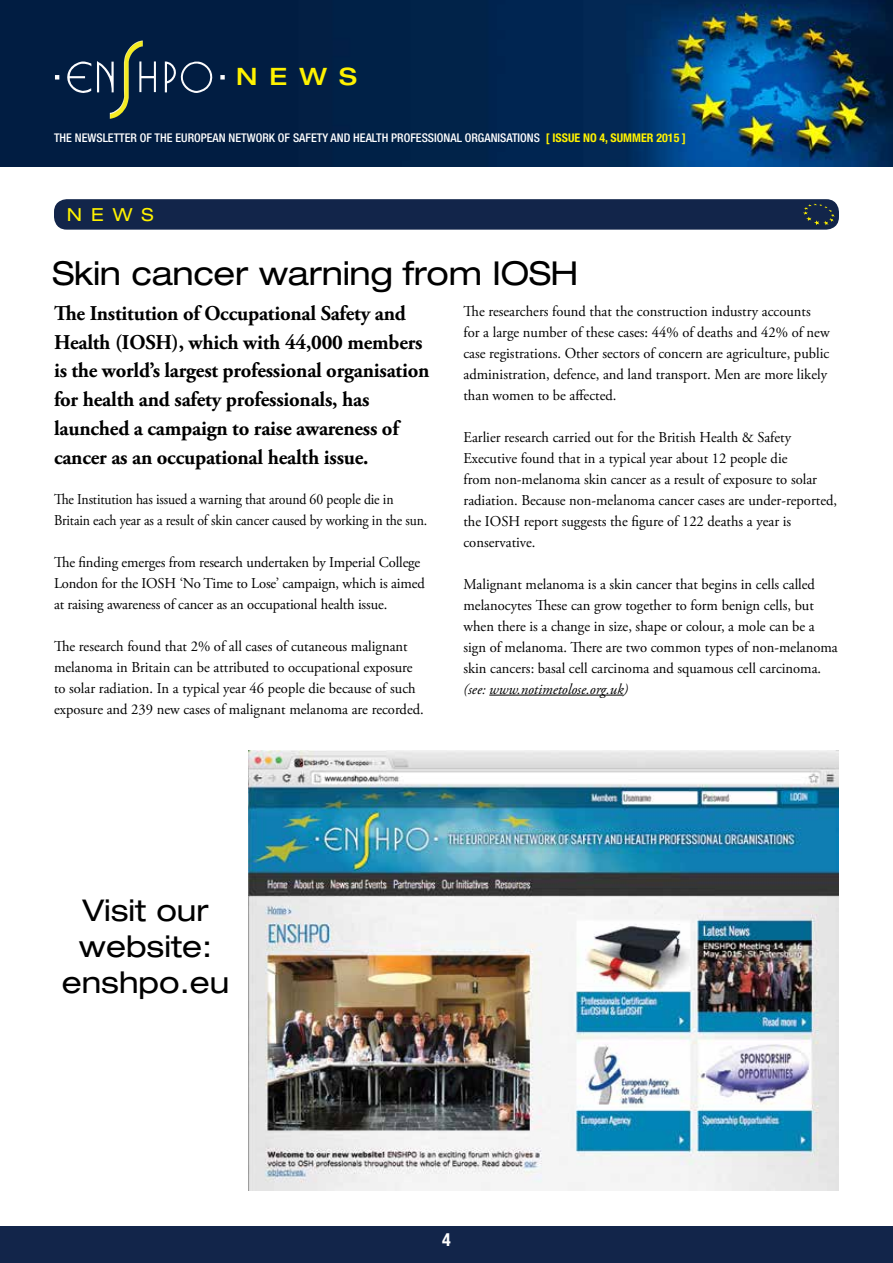
<style>
.page{position:relative;width:893px;height:1263px;background:#fff}
.page>*{position:absolute;margin:0;border:0;box-sizing:border-box;transform-origin:0 0}
.t1{font:expanded 33px "Helvetica Neue";letter-spacing:-.01em;color:#000}
.t2{font:expanded 30px/36px "Helvetica Neue";color:#000;text-align:center}
.t3{font:500 expanded 24px "Helvetica Neue";color:#fff200}
.t4{font:700 21px/28.8px "Adobe Garamond Pro";letter-spacing:-.01em;color:#000}
.t5{font:expanded 18px "Helvetica Neue";color:#fff200}
.t6{font:700 condensed 18px "Helvetica Neue";color:#fff}
.t7{font:15px/21px "Adobe Garamond Pro";color:#000}
.t8{font:15px/21px "Adobe Garamond Pro";color:#000;scale:.92 1}
.t9{font:italic 15px "Adobe Garamond Pro";color:#000}
.t10{font:500 condensed 12px "Helvetica Neue";color:#fff}
.s1{font-weight:700;color:#fff200}
</style>
<div class="page">
<img style="left:0;top:0;width:893px;height:167px">
<img style="left:55px;top:41px;width:170px;height:78px">
<div style="left:0;top:1226px;width:893px;height:37px;background:#12254a"></div>
<div style="left:54px;top:199px;width:785px;height:31px;background:#12254a;border-radius:13px"></div>
<svg style="left:803px;top:204px;width:32px;height:21px"></svg>
<hr style="left:489px;top:695px;width:135px;height:1px;background:#000">
<img style="left:248px;top:750px;width:591px;height:440px">
<h3 class="t3" style="left:236px;top:62px;width:122px">NEWS</h3>
<p class="t10" style="left:54px;top:131px;width:634px">THE NEWSLETTER OF THE EUROPEAN NETWORK OF SAFETY AND HEALTH PROFESSIONAL ORGANISATIONS <span class="s1">[ ISSUE NO 4, SUMMER 2015 ]</span></p>
<p class="t5" style="left:67px;top:203px;width:88px">NEWS</p>
<h1 class="t1" style="left:52px;top:253px;width:527px">Skin cancer warning from IOSH</h1>
<p class="t4" style="left:54px;top:299px;width:377px">The Institution of Occupational Safety and Health (IOSH), which with 44,000 members is the world’s largest professional organisation for health and safety professionals, has launched a campaign to raise awareness of cancer as an occupational health issue.</p>
<p class="t8" style="left:54px;top:490px;width:407px">The Institution has issued a warning that around 60 people die in<br>Britain each year as a result of skin cancer caused by working in the sun.</p>
<p class="t7" style="left:54px;top:553px;width:372px">The finding emerges from research undertaken by Imperial College<br>London for the IOSH ‘No Time to Lose’ campaign, which is aimed at raising awareness of cancer as an occupational health issue.</p>
<p class="t7" style="left:54px;top:637px;width:371px">The research found that 2% of all cases of cutaneous malignant melanoma in Britain can be attributed to occupational exposure to solar radiation. In a typical year 46 people die because of such exposure and 239 new cases of malignant melanoma are recorded.</p>
<p class="t7" style="left:463px;top:301px;width:368px">The researchers found that the construction industry accounts for a large number of these cases: 44% of deaths and 42% of new case registrations. Other sectors of concern are agriculture, public administration, defence, and land transport. Men are more likely than women to be affected.</p>
<p class="t7" style="left:463px;top:427px;width:375px">Earlier research carried out for the British Health &amp; Safety Executive found that in a typical year about 12 people die<br>from non-melanoma skin cancer as a result of exposure to solar radiation. Because non-melanoma cancer cases are under-reported, the IOSH report suggests the figure of 122 deaths a year is conservative.</p>
<p class="t7" style="left:463px;top:574px;width:376px">Malignant melanoma is a skin cancer that begins in cells called melanocytes These can grow together to form benign cells, but when there is a change in size, shape or colour, a mole can be a sign of melanoma. There are two common types of non-melanoma skin cancers: basal cell carcinoma and squamous cell carcinoma.</p>
<p class="t9" style="left:463px;top:680px;width:166px">(see: www.notimetolose.org.uk)</p>
<h2 class="t2" style="left:62px;top:891px;width:169px">Visit our website: enshpo.eu</h2>
<p class="t6" style="left:442px;top:1229px;width:10px">4</p>
</div>
